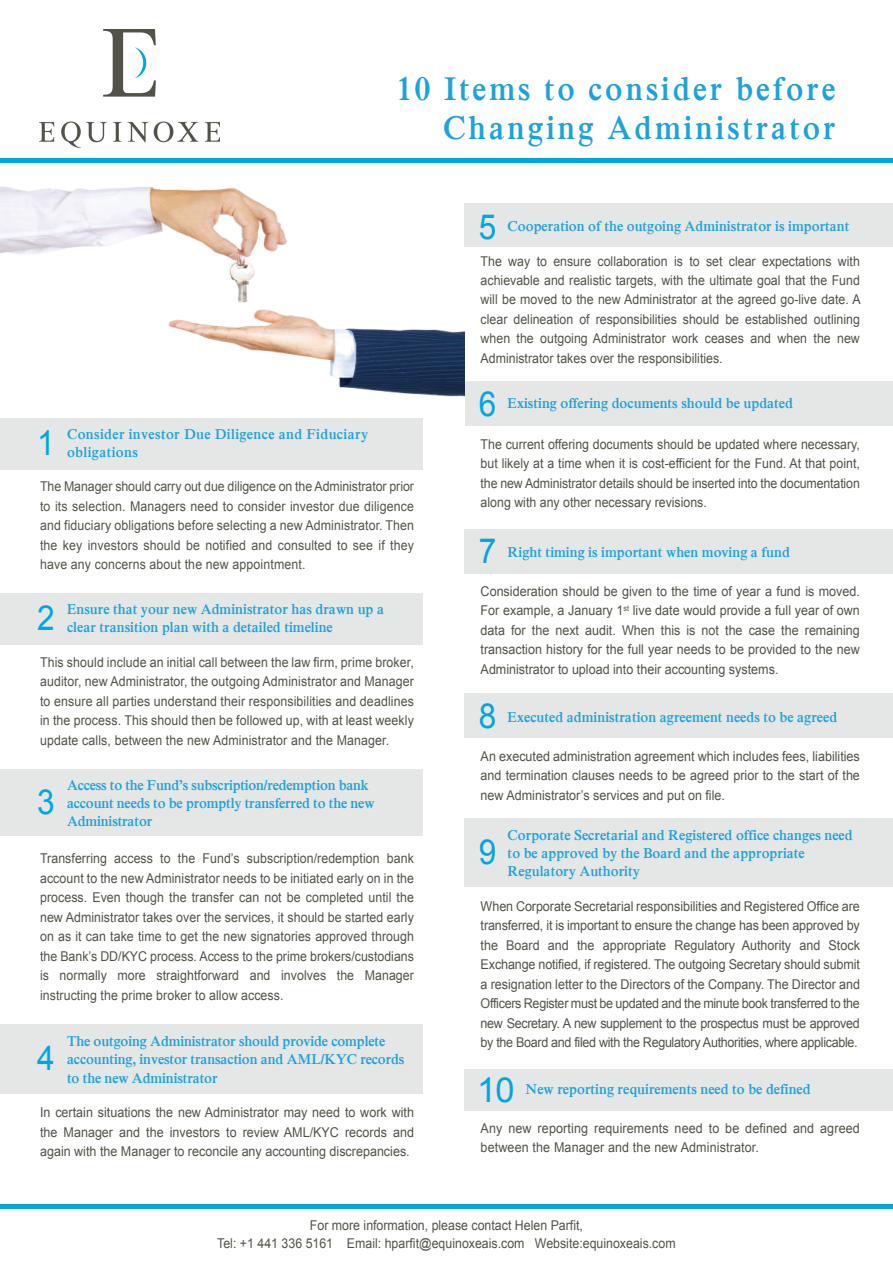
<style>
.page{position:relative;width:893px;height:1263px;background:#fff}
.page>*{position:absolute;margin:0;border:0;box-sizing:border-box;transform-origin:0 0}
.t1{font:700 34.5px/39.6px "Iskoola Pota";letter-spacing:.1em;color:#1ca2dc;text-align:right;scale:.86 1}
.t2{font:34.5px "Arial";color:#00a6e4;scale:.92 1}
.t3{font:34.5px "Arial";color:#00a6e4}
.t4{font:700 15px/18px "Iskoola Pota";color:#1ca2dc;scale:.9 1}
.t5{font:700 15px/18px "Iskoola Pota";letter-spacing:.025em;color:#1ca2dc;scale:.9 1}
.t6{font:13.5px/19.5px "Arial";color:#535249;text-align:justify;scale:.92 1}
.t7{font:13.5px/19.5px "Arial";color:#535249;text-align:justify;scale:.93 1}
.t8{font:13.5px/19.5px "Arial";letter-spacing:.01em;color:#53554a;text-align:justify;scale:.92 1}
.t9{font:13.5px/18px "Arial";color:#53534a;text-align:center;scale:.92 1}
</style>
<div class="page">
<div style="left:464px;top:381px;width:429px;height:45px;background:#e5e6e6"></div>
<img style="left:0;top:162px;width:464px;height:264px">
<div style="left:0;top:418px;width:422px;height:51px;background:#e5e6e6"></div>
<div style="left:0;top:593px;width:422px;height:52px;background:#e5e6e6"></div>
<div style="left:464px;top:818px;width:429px;height:69px;background:#e5e6e6"></div>
<div style="left:464px;top:693px;width:429px;height:45px;background:#e5e6e6"></div>
<div style="left:464px;top:1069px;width:429px;height:42px;background:#e5e6e6"></div>
<div style="left:0;top:1024px;width:422px;height:70px;background:#e5e6e6"></div>
<div style="left:0;top:769px;width:422px;height:67px;background:#e5e6e6"></div>
<div style="left:464px;top:529px;width:429px;height:44px;background:#e5e6e6"></div>
<div style="left:464px;top:203px;width:429px;height:44px;background:#e5e6e6"></div>
<hr style="left:0;top:158px;width:893px;height:4px;background:#00a6e4">
<hr style="left:0;top:1205px;width:893px;height:4px;background:#00a6e4">
<img style="left:39px;top:29px;width:181px;height:119px">
<h1 class="t1" style="left:396px;top:69px;width:512px">10 Items to consider before<br>Changing Administrator</h1>
<p class="t5" style="left:67px;top:425px;width:336px">Consider investor Due Diligence and Fiduciary obligations</p>
<p class="t8" style="left:40px;top:477px;width:408px">The Manager should carry out due diligence on the Administrator prior to its selection. Managers need to consider investor due diligence and fiduciary obligations before selecting a new Administrator. Then the key investors should be notified and consulted to see if they have any concerns about the new appointment.</p>
<p class="t4" style="left:67px;top:600px;width:354px">Ensure that your new Administrator has drawn up a clear transition plan with a detailed timeline</p>
<p class="t6" style="left:40px;top:653px;width:408px">This should include an initial call between the law firm, prime broker, auditor, new Administrator, the outgoing Administrator and Manager to ensure all parties understand their responsibilities and deadlines in the process. This should then be followed up, with at least weekly update calls, between the new Administrator and the Manager.</p>
<p class="t4" style="left:67px;top:776px;width:343px">Access to the Fund’s subscription/redemption bank account needs to be promptly transferred to the new<br>Administrator</p>
<p class="t6" style="left:40px;top:849px;width:408px">Transferring access to the Fund’s subscription/redemption bank account to the new Administrator needs to be initiated early on in the process. Even though the transfer can not be completed until the new Administrator takes over the services, it should be started early on as it can take time to get the new signatories approved through the Bank’s DD/KYC process. Access to the prime brokers/custodians is normally more straightforward and involves the Manager instructing the prime broker to allow access.</p>
<p class="t4" style="left:67px;top:1032px;width:376px">The outgoing Administrator should provide complete accounting, investor transaction and AML/KYC records to the new Administrator</p>
<p class="t7" style="left:40px;top:1103px;width:404px">In certain situations the new Administrator may need to work with the Manager and the investors to review AML/KYC records and again with the Manager to reconcile any accounting discrepancies.</p>
<h1 class="t2" style="left:37px;top:420px;width:21px">1</h1>
<h1 class="t2" style="left:37px;top:595px;width:21px">2</h1>
<h1 class="t2" style="left:37px;top:779px;width:21px">3</h1>
<h1 class="t2" style="left:37px;top:1035px;width:21px">4</h1>
<h1 class="t2" style="left:479px;top:204px;width:21px">5</h1>
<p class="t4" style="left:508px;top:217px;width:381px">Cooperation of the outgoing Administrator is important</p>
<p class="t6" style="left:481px;top:251px;width:415px">The way to ensure collaboration is to set clear expectations with achievable and realistic targets, with the ultimate goal that the Fund will be moved to the new Administrator at the agreed go-live date. A clear delineation of responsibilities should be established outlining when the outgoing Administrator work ceases and when the new Administrator takes over the responsibilities.</p>
<p class="t4" style="left:508px;top:394px;width:319px">Existing offering documents should be updated</p>
<p class="t6" style="left:481px;top:434px;width:414px">The current offering documents should be updated where necessary, but likely at a time when it is cost-efficient for the Fund. At that point, the new Administrator details should be inserted into the documentation along with any other necessary revisions.</p>
<p class="t4" style="left:508px;top:543px;width:315px">Right timing is important when moving a fund</p>
<p class="t7" style="left:481px;top:581px;width:409px">Consideration should be given to the time of year a fund is moved.<br>For example, a January 1<sup>st</sup> live date would provide a full year of own data for the next audit. When this is not the case the remaining transaction history for the full year needs to be provided to the new Administrator to upload into their accounting systems.</p>
<p class="t4" style="left:508px;top:708px;width:368px">Executed administration agreement needs to be agreed</p>
<p class="t7" style="left:481px;top:746px;width:409px">An executed administration agreement which includes fees, liabilities and termination clauses needs to be agreed prior to the start of the new Administrator’s services and put on file.</p>
<p class="t4" style="left:508px;top:826px;width:385px">Corporate Secretarial and Registered office changes need to be approved by the Board and the appropriate<br>Regulatory Authority</p>
<p class="t7" style="left:481px;top:896px;width:409px">When Corporate Secretarial responsibilities and Registered Office are transferred, it is important to ensure the change has been approved by the Board and the appropriate Regulatory Authority and Stock Exchange notified, if registered. The outgoing Secretary should submit a resignation letter to the Directors of the Company. The Director and Officers Register must be updated and the minute book transferred to the new Secretary. A new supplement to the prospectus must be approved by the Board and filed with the Regulatory Authorities, where applicable.</p>
<p class="t4" style="left:526px;top:1080px;width:318px">New reporting requirements need to be defined</p>
<p class="t7" style="left:481px;top:1118px;width:409px">Any new reporting requirements need to be defined and agreed between the Manager and the new Administrator.</p>
<h1 class="t2" style="left:479px;top:381px;width:21px">6</h1>
<h1 class="t2" style="left:479px;top:528px;width:21px">7</h1>
<h1 class="t2" style="left:479px;top:693px;width:21px">8</h1>
<h1 class="t2" style="left:479px;top:829px;width:21px">9</h1>
<h1 class="t3" style="left:477px;top:1067px;width:39px">10</h1>
<p class="t9" style="left:217px;top:1216px;width:500px">For more information, please contact Helen Parfit,<br>Tel: +1 441 336 5161 Email: hparfit@equinoxeais.com Website:equinoxeais.com</p>
</div>
